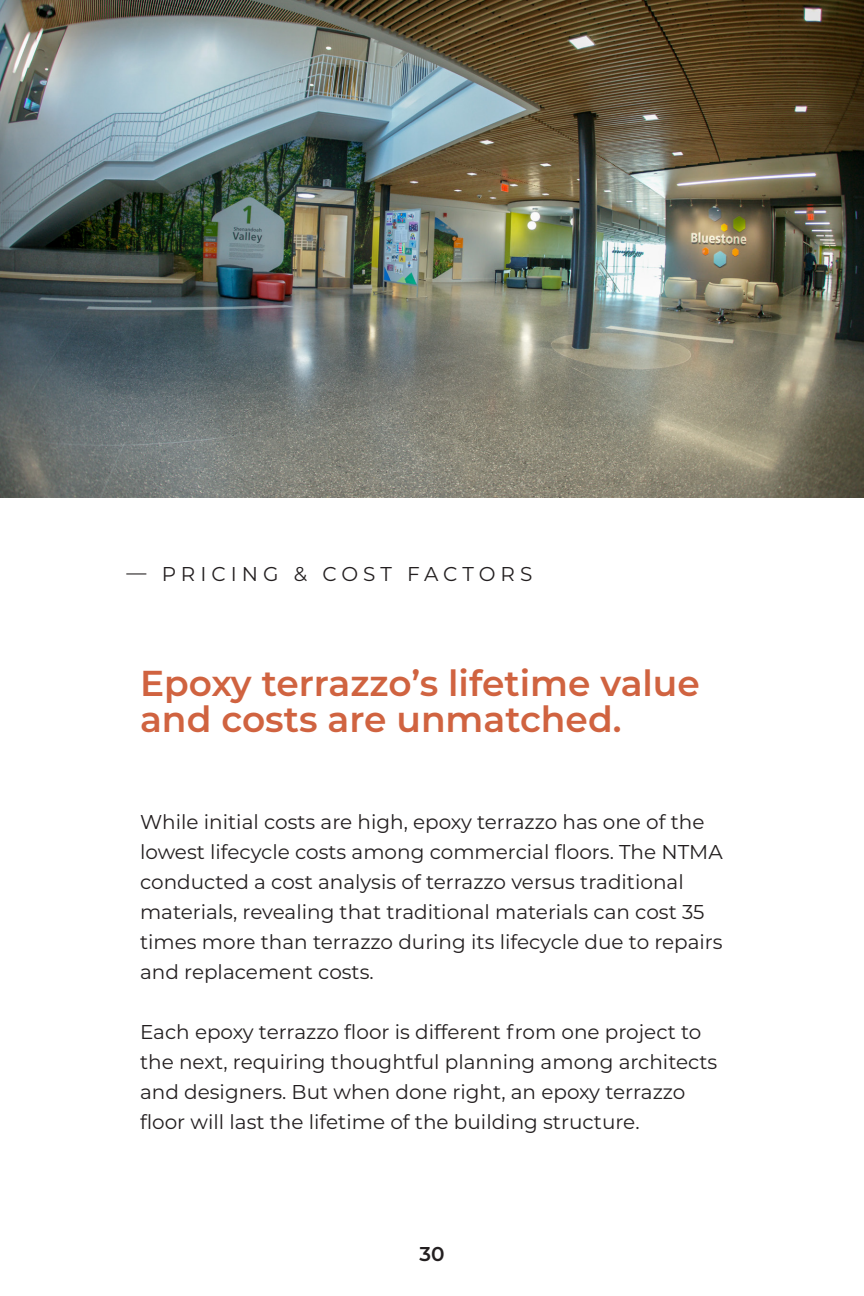
<style>
.page{position:relative;width:864px;height:1296px;background:#fff}
.page>*{position:absolute;margin:0;border:0;box-sizing:border-box;transform-origin:0 0}
.Pull_Quote_Teaser{font:600 36px/36px "Montserrat";color:#d06340}
.Body_Text{font:20px/30px "Montserrat";color:#231f20}
.Small_Header_Subheader{font:20px "Montserrat";letter-spacing:.25em;color:#231f20}
.t1{font:600 20px "Montserrat";color:#231f20}
</style>
<div class="page">
<img style="left:0;top:0;width:864px;height:497px">
<p class="Small_Header_Subheader" style="left:127px;top:560px;width:407px">— PRICING &amp; COST FACTORS</p>
<p class="Pull_Quote_Teaser" style="left:140px;top:663px;width:561px">Epoxy terrazzo’s lifetime value and costs are unmatched.</p>
<p class="Body_Text" style="left:140px;top:807px;width:584px">While initial costs are high, epoxy terrazzo has one of the lowest lifecycle costs among commercial floors. The NTMA conducted a cost analysis of terrazzo versus traditional materials, revealing that traditional materials can cost 35 times more than terrazzo during its lifecycle due to repairs and replacement costs.</p>
<p class="Body_Text" style="left:140px;top:1017px;width:579px">Each epoxy terrazzo floor is different from one project to the next, requiring thoughtful planning among architects and designers. But when done right, an epoxy terrazzo floor will last the lifetime of the building structure.</p>
<p class="t1" style="left:419px;top:1240px;width:27px">30</p>
</div>
